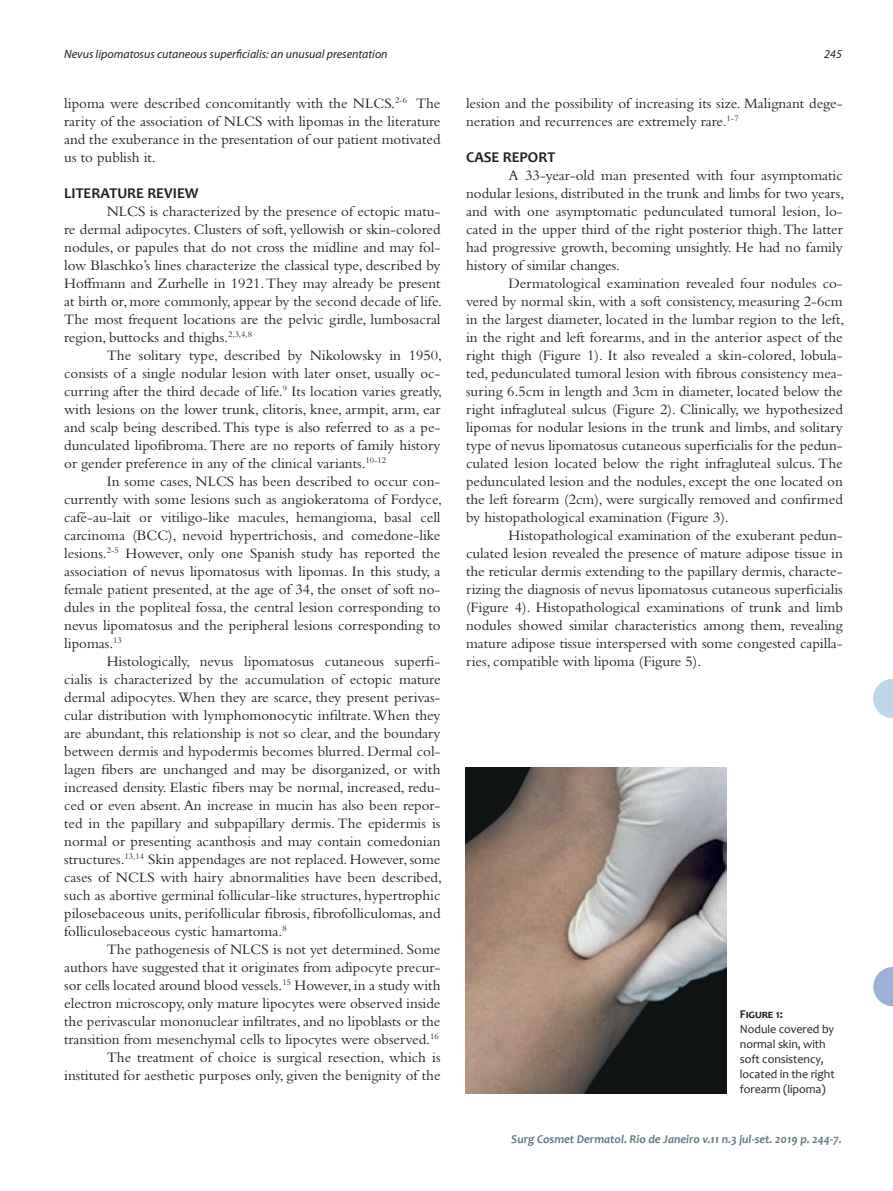
<style>
.page{position:relative;width:893px;height:1191px;background:#fff}
.page>*{position:absolute;margin:0;border:0;box-sizing:border-box;transform-origin:0 0}
.t1{font:15px/18px "Bembo Std";color:#231f20;text-align:justify}
.t2{font:700 15px "Candara";color:#231f20}
.t3{font:12px/15px "Candara";letter-spacing:-.005em;color:#231f20}
.t4{font:italic 12px "Myriad Pro";color:#231f20}
.t5{font:italic 700 12px "Candara";color:#647882}
.t6{font:700 12px "Candara";color:#231f20}
</style>
<div class="page">
<svg style="left:873px;top:967px;width:20px;height:39px"></svg>
<svg style="left:873px;top:679px;width:20px;height:39px"></svg>
<img style="left:466px;top:767px;width:261px;height:326px">
<p class="t4" style="left:64px;top:48px;width:325px">Nevus lipomatosus cutaneous superficialis: an unusual presentation</p>
<p class="t4" style="left:824px;top:48px;width:19px">245</p>
<p class="t1" style="left:64px;top:94px;width:378px">lipoma were described concomitantly with the NLCS.<sup>2-6</sup> The rarity of the association of NLCS with lipomas in the literature and the exuberance in the presentation of our patient motivated us to publish it.</p>
<p class="t2" style="left:64px;top:184px;width:136px">LITERATURE REVIEW</p>
<p class="t1" style="left:64px;top:202px;width:379px;text-indent:43px">NLCS is characterized by the presence of ectopic matu&shy;re dermal adipocytes. Clusters of soft, yellowish or skin-colored nodules, or papules that do not cross the midline and may fol&shy;low Blaschko’s lines characterize the classical type, described by Hoffmann and Zurhelle in 1921. They may already be present at birth or, more commonly, appear by the second decade of life.<br>The most frequent locations are the pelvic girdle, lumbosacral region, buttocks and thighs.<sup>2,3,4,8</sup></p>
<p class="t1" style="left:64px;top:346px;width:379px;text-indent:43px">The solitary type, described by Nikolowsky in 1950, consists of a single nodular lesion with later onset, usually oc&shy;curring after the third decade of life.<sup>9</sup> Its location varies greatly, with lesions on the lower trunk, clitoris, knee, armpit, arm, ear and scalp being described. This type is also referred to as a pe&shy;dunculated lipofibroma. There are no reports of family history or gender preference in any of the clinical variants.<sup>10-12</sup></p>
<p class="t1" style="left:64px;top:472px;width:379px;text-indent:43px">In some cases, NLCS has been described to occur con&shy;currently with some lesions such as angiokeratoma of Fordyce, café-au-lait or vitiligo-like macules, hemangioma, basal cell carcinoma (BCC), nevoid hypertrichosis, and comedone-like lesions.<sup>2-5</sup> However, only one Spanish study has reported the association of nevus lipomatosus with lipomas. In this study, a female patient presented, at the age of 34, the onset of soft no&shy;dules in the popliteal fossa, the central lesion corresponding to nevus lipomatosus and the peripheral lesions corresponding to lipomas.<sup>13</sup></p>
<p class="t1" style="left:64px;top:652px;width:379px;text-indent:43px">Histologically, nevus lipomatosus cutaneous superfi&shy;cialis is characterized by the accumulation of ectopic mature dermal adipocytes. When they are scarce, they present perivas&shy;cular distribution with lymphomonocytic infiltrate. When they are abundant, this relationship is not so clear, and the boundary between dermis and hypodermis becomes blurred. Dermal col&shy;lagen fibers are unchanged and may be disorganized, or with increased density. Elastic fibers may be normal, increased, redu&shy;ced or even absent. An increase in mucin has also been repor&shy;ted in the papillary and subpapillary dermis. The epidermis is normal or presenting acanthosis and may contain comedonian structures.<sup>13,14</sup> Skin appendages are not replaced. However, some cases of NCLS with hairy abnormalities have been described, such as abortive germinal follicular-like structures, hypertrophic pilosebaceous units, perifollicular fibrosis, fibrofolliculomas, and folliculosebaceous cystic hamartoma.<sup>8</sup></p>
<p class="t1" style="left:64px;top:940px;width:378px;text-align:right">The pathogenesis of NLCS is not yet determined. Some authors have suggested that it originates from adipocyte precur&shy;sor cells located around blood vessels.<sup>15</sup> However, in a study with electron microscopy, only mature lipocytes were observed inside the perivascular mononuclear infiltrates, and no lipoblasts or the transition from mesenchymal cells to lipocytes were observed.<sup>16<br></sup>The treatment of choice is surgical resection, which is instituted for aesthetic purposes only, given the benignity of the</p>
<p class="t1" style="left:466px;top:94px;width:378px">lesion and the possibility of increasing its size. Malignant dege&shy;neration and recurrences are extremely rare.<sup>1-7</sup></p>
<p class="t2" style="left:466px;top:148px;width:91px">CASE REPORT</p>
<p class="t1" style="left:466px;top:166px;width:380px;text-indent:43px">A 33-year-old man presented with four asymptomatic nodular lesions, distributed in the trunk and limbs for two years, and with one asymptomatic pedunculated tumoral lesion, lo&shy;cated in the upper third of the right posterior thigh. The latter had progressive growth, becoming unsightly. He had no family history of similar changes.</p>
<p class="t1" style="left:466px;top:274px;width:380px;text-indent:43px">Dermatological examination revealed four nodules co&shy;vered by normal skin, with a soft consistency, measuring 2-6cm in the largest diameter, located in the lumbar region to the left, in the right and left forearms, and in the anterior aspect of the right thigh (Figure 1). It also revealed a skin-colored, lobula&shy;ted, pedunculated tumoral lesion with fibrous consistency mea&shy;suring 6.5cm in length and 3cm in diameter, located below the right infragluteal sulcus (Figure 2). Clinically, we hypothesized lipomas for nodular lesions in the trunk and limbs, and solitary type of nevus lipomatosus cutaneous superficialis for the pedun&shy;culated lesion located below the right infragluteal sulcus. The pedunculated lesion and the nodules, except the one located on the left forearm (2cm), were surgically removed and confirmed by histopathological examination (Figure 3).</p>
<p class="t1" style="left:466px;top:526px;width:378px;text-indent:43px">Histopathological examination of the exuberant pedun&shy;culated lesion revealed the presence of mature adipose tissue in the reticular dermis extending to the papillary dermis, characte&shy;rizing the diagnosis of nevus lipomatosus cutaneous superficialis (Figure 4). Histopathological examinations of trunk and limb nodules showed similar characteristics among them, revealing mature adipose tissue interspersed with some congested capilla&shy;ries, compatible with lipoma (Figure 5).</p>
<p class="t6" style="left:740px;top:1006px;width:44px">Figure 1:</p>
<p class="t3" style="left:740px;top:1021px;width:96px">Nodule covered by normal skin, with soft consistency, located in the right forearm (lipoma)</p>
<p class="t5" style="left:511px;top:1131px;width:332px">Surg Cosmet Dermatol. Rio de Janeiro v.11 n.3 jul-set. 2019 p. 244-7.</p>
</div>
